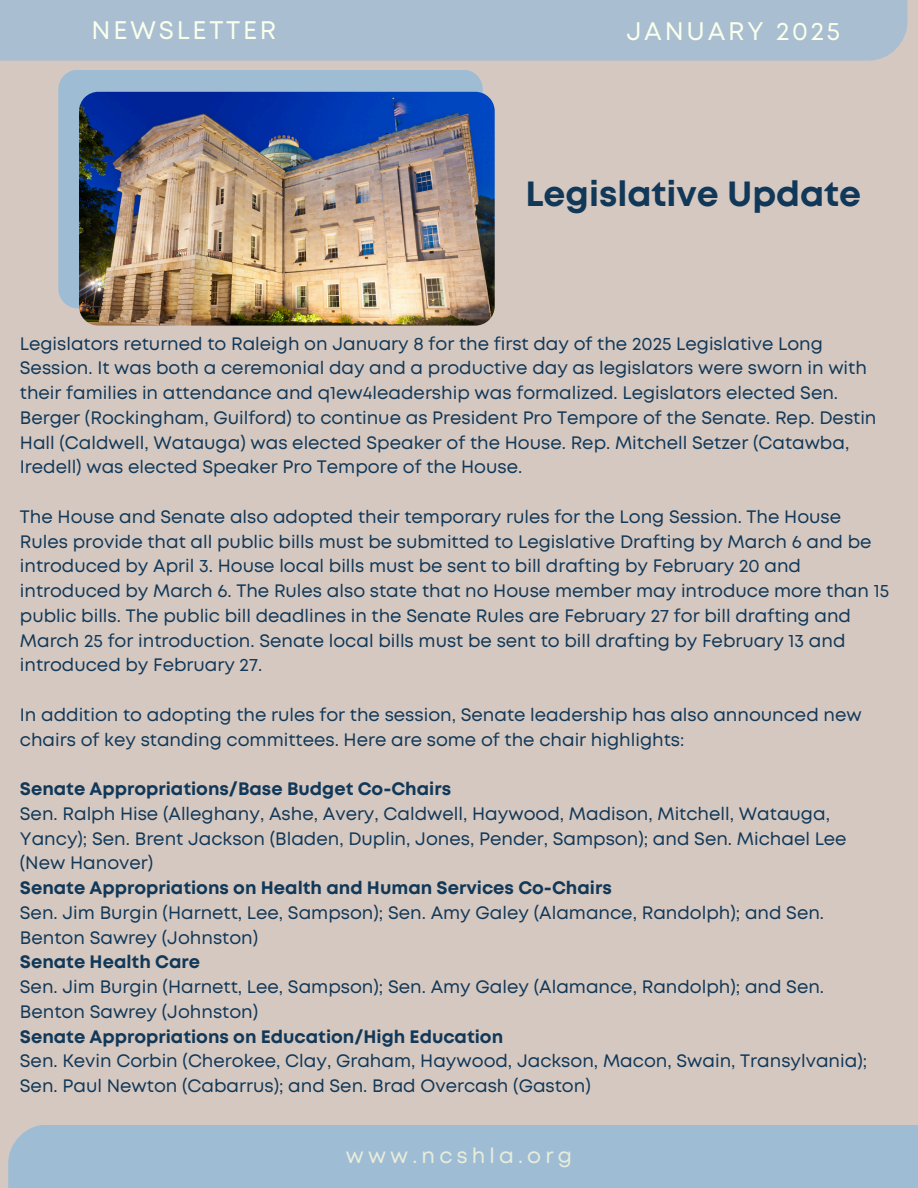
<style>
.page{position:relative;width:918px;height:1188px;background:#d5c8c1}
.page>*{position:absolute;margin:0;border:0;box-sizing:border-box;transform-origin:0 0}
.t1{font:700 34.95px "Mont";color:#113858}
.t2{font:25.35px "Mont";letter-spacing:.11em;color:#fbffed}
.t3{font:21.15px "Mont";letter-spacing:.2em;color:#e9eddb}
.t4{font:18px/24.8px "Mont";color:#113858}
.t5{font:700 18px "Mont";color:#113858}
</style>
<div class="page">
<div style="left:0;top:0;width:907px;height:61px;background:#a9bfd1"></div>
<div style="left:8px;top:1125px;width:910px;height:63px;background:#9ebdd5"></div>
<div style="left:58px;top:70px;width:425px;height:238px;background:#9ebdd5;border-radius:20px"></div>
<img style="left:79px;top:92px;width:416px;height:234px;border-radius:19px">
<h2 class="t2" style="left:92px;top:21px;width:186px">NEWSLETTER</h2>
<h2 class="t2" style="left:626px;top:21px;width:215px">JANUARY 2025</h2>
<p class="t1" style="left:525px;top:181px;width:337px">Legislative Update</p>
<h1 class="t4" style="left:20px;top:332px;width:858px">Legislators returned to Raleigh on January 8 for the first day of the 2025 Legislative Long Session. It was both a ceremonial day and a productive day as legislators were sworn in with their families in attendance and q1ew4leadership was formalized. Legislators elected Sen.<br>Berger (Rockingham, Guilford) to continue as President Pro Tempore of the Senate. Rep. Destin Hall (Caldwell, Watauga) was elected Speaker of the House. Rep. Mitchell Setzer (Catawba, Iredell) was elected Speaker Pro Tempore of the House.</h1>
<p class="t4" style="left:20px;top:506px;width:871px">The House and Senate also adopted their temporary rules for the Long Session. The House Rules provide that all public bills must be submitted to Legislative Drafting by March 6 and be introduced by April 3. House local bills must be sent to bill drafting by February 20 and introduced by March 6. The Rules also state that no House member may introduce more than 15 public bills. The public bill deadlines in the Senate Rules are February 27 for bill drafting and March 25 for introduction. Senate local bills must be sent to bill drafting by February 13 and introduced by February 27.</p>
<p class="t4" style="left:20px;top:704px;width:843px">In addition to adopting the rules for the session, Senate leadership has also announced new chairs of key standing committees. Here are some of the chair highlights:</p>
<p class="t5" style="left:20px;top:782px;width:433px">Senate Appropriations/Base Budget Co-Chairs</p>
<p class="t4" style="left:20px;top:803px;width:828px">Sen. Ralph Hise (Alleghany, Ashe, Avery, Caldwell, Haywood, Madison, Mitchell, Watauga,<br>Yancy); Sen. Brent Jackson (Bladen, Duplin, Jones, Pender, Sampson); and Sen. Michael Lee (New Hanover)</p>
<p class="t5" style="left:20px;top:881px;width:593px">Senate Appropriations on Health and Human Services Co-Chairs</p>
<p class="t4" style="left:20px;top:902px;width:806px">Sen. Jim Burgin (Harnett, Lee, Sampson); Sen. Amy Galey (Alamance, Randolph); and Sen.<br>Benton Sawrey (Johnston)</p>
<p class="t5" style="left:20px;top:955px;width:182px">Senate Health Care</p>
<p class="t4" style="left:20px;top:976px;width:806px">Sen. Jim Burgin (Harnett, Lee, Sampson); Sen. Amy Galey (Alamance, Randolph); and Sen.<br>Benton Sawrey (Johnston)</p>
<p class="t5" style="left:20px;top:1030px;width:485px">Senate Appropriations on Education/High Education</p>
<p class="t4" style="left:20px;top:1050px;width:849px">Sen. Kevin Corbin (Cherokee, Clay, Graham, Haywood, Jackson, Macon, Swain, Transylvania);<br>Sen. Paul Newton (Cabarrus); and Sen. Brad Overcash (Gaston)</p>
<p class="t3" style="left:346px;top:1148px;width:228px">www.ncshla.org</p>
</div>
